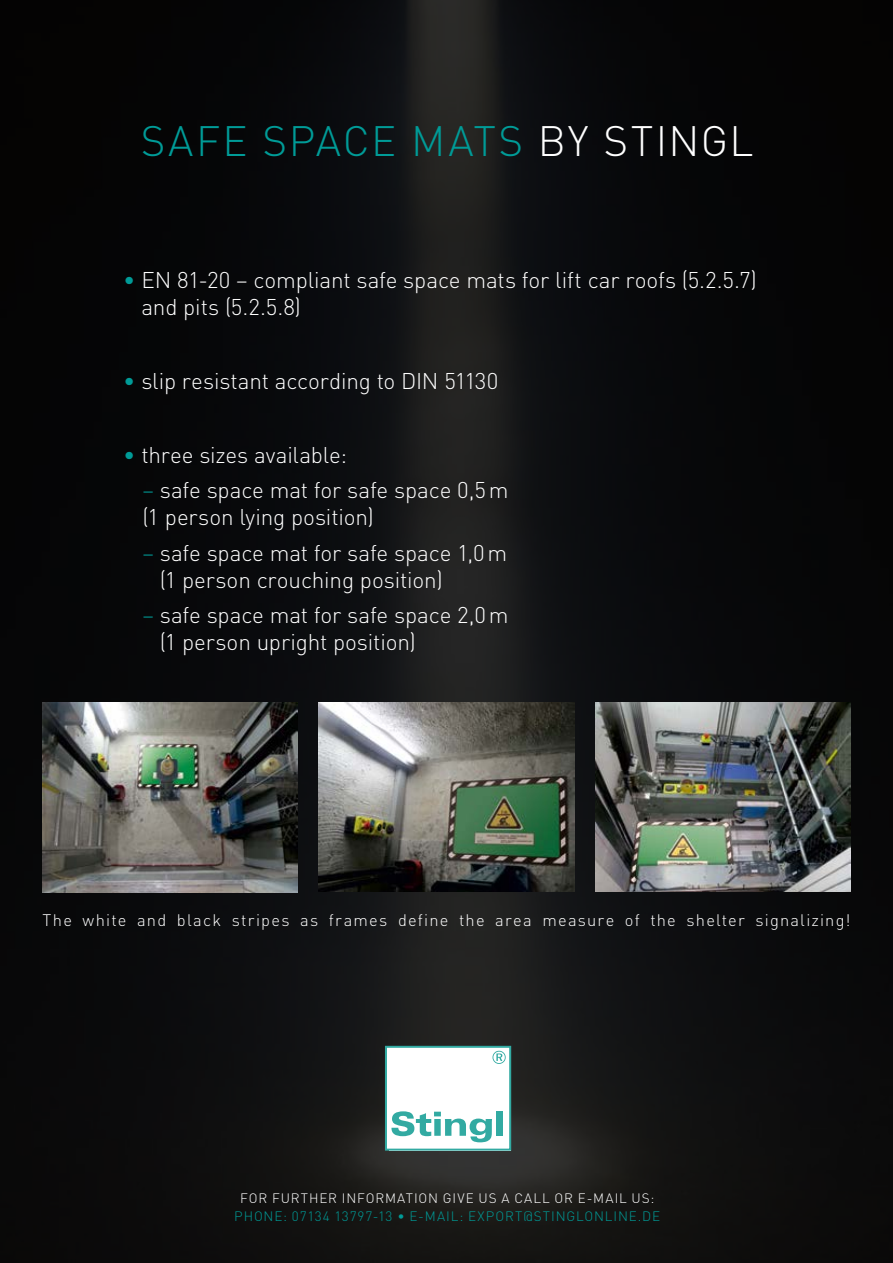
<style>
.page{position:relative;width:893px;height:1263px;background:#fff}
.page>*{position:absolute;margin:0;border:0;box-sizing:border-box;transform-origin:0 0}
.t1{font:300 42px "DIN";letter-spacing:.045em;color:#009b97}
.t2{font:300 22.5px/27px "DIN";letter-spacing:-.005em;color:#fff}
.t3{font:300 16.5px "DIN";letter-spacing:.075em;color:#fff}
.t4{font:300 13.5px "DIN";letter-spacing:.06em;color:#009b97}
.t5{font:300 13.5px "DIN";letter-spacing:.065em;color:#fff}
.s1{color:#fff}
.s2{color:#009b97}
</style>
<div class="page">
<img style="left:0;top:0;width:893px;height:1263px">
<img style="left:43px;top:703px;width:255px;height:190px">
<img style="left:319px;top:703px;width:255px;height:189px">
<img style="left:595px;top:703px;width:255px;height:188px">
<div style="left:386px;top:1047px;width:124px;height:102px;background:#fff"></div>
<div style="left:385px;top:1046px;width:126px;height:104px;border:2px solid #32aaa2"></div>
<svg style="left:391px;top:1111px;width:101px;height:31px"></svg>
<div style="left:496px;top:1112px;width:7px;height:24px;background:#32aaa2"></div>
<svg style="left:492px;top:1051px;width:14px;height:13px"></svg>
<h1 class="t1" style="left:141px;top:115px;width:614px">SAFE SPACE MATS <span class="s1">BY STINGL</span></h1>
<p class="t2" style="left:141px;top:266px;width:617px;text-indent:-18px"><span class="s2">•</span> EN 81-20 – compliant safe space mats for lift car roofs (5.2.5.7) and pits (5.2.5.8)</p>
<p class="t2" style="left:123px;top:367px;width:377px"><span class="s2">•</span> slip resistant according to DIN 51130</p>
<p class="t2" style="left:123px;top:441px;width:225px"><span class="s2">•</span> three sizes available:</p>
<p class="t2" style="left:142px;top:476px;width:368px"><span class="s2">–</span> safe space mat for safe space 0,5m (1 person lying position)</p>
<p class="t2" style="left:160px;top:539px;width:349px;text-indent:-17px"><span class="s2">–</span> safe space mat for safe space 1,0m (1 person crouching position)</p>
<p class="t2" style="left:160px;top:601px;width:350px;text-indent:-17px"><span class="s2">–</span> safe space mat for safe space 2,0m (1 person upright position)</p>
<p class="t3" style="left:43px;top:910px;width:809px">The white and black stripes as frames define the area measure of the shelter signalizing!</p>
<p class="t5" style="left:240px;top:1190px;width:416px">FOR FURTHER INFORMATION GIVE US A CALL OR E-MAIL US:</p>
<p class="t4" style="left:234px;top:1208px;width:427px">PHONE: 07134 13797-13 • E-MAIL: EXPORT@STINGLONLINE.DE</p>
</div>
